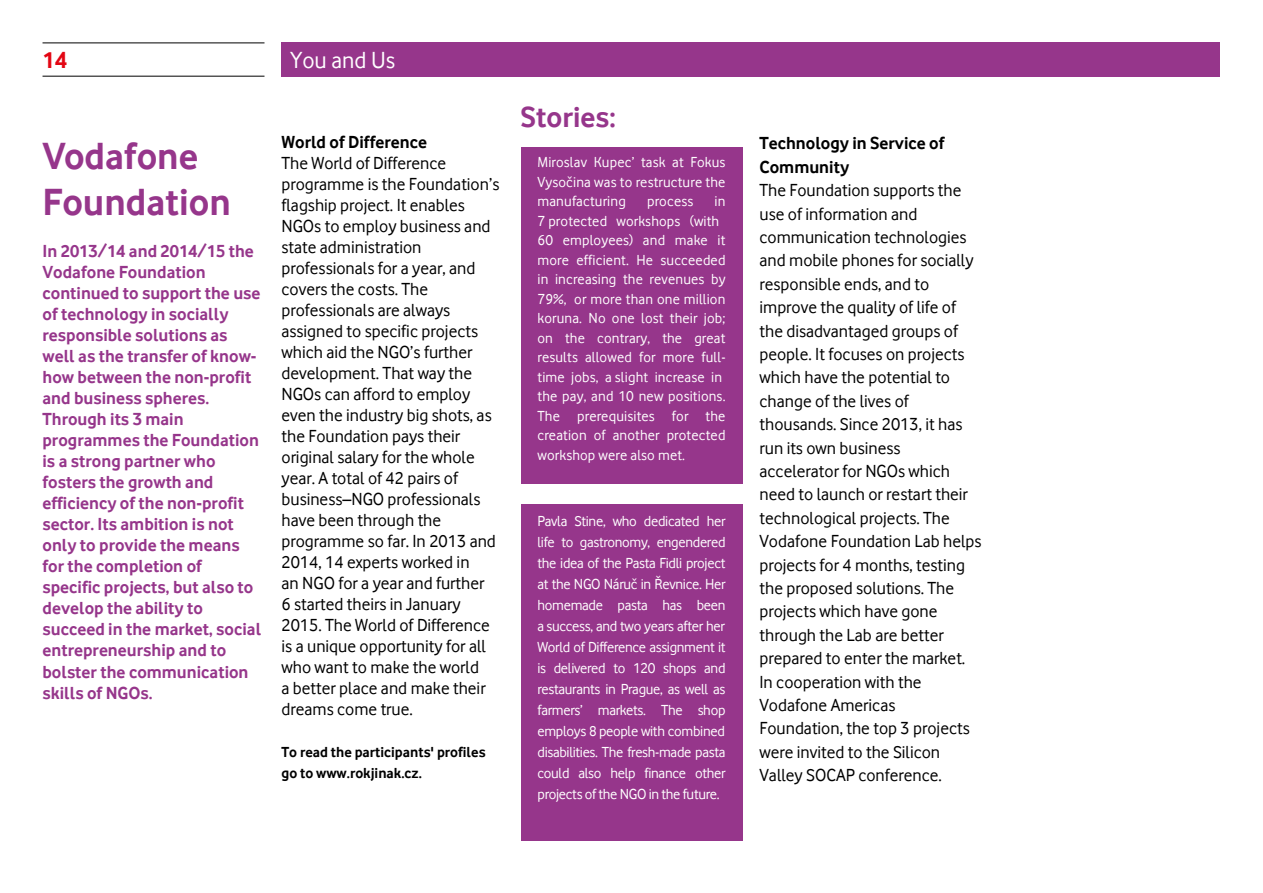
<style>
.page{position:relative;width:1263px;height:893px;background:#fff}
.page>*{position:absolute;margin:0;border:0;box-sizing:border-box;transform-origin:0 0}
.t1{font:700 39px/46.8px "Vodafone Rg";color:#96368b}
.t2{font:700 30px "Vodafone Rg";color:#96368b}
.t3{font:24px "Vodafone Rg";color:#fff}
.t4{font:700 24px "Vodafone Rg";color:#e30613}
.t5{font:18px/21px "Vodafone Rg";color:#000}
.t6{font:700 18px/21px "Vodafone Rg";color:#96368b}
.t7{font:700 18px/23.4px "Vodafone Rg";color:#000}
.t8{font:15px/19.5px "Vodafone Rg";letter-spacing:.01em;color:#fff;text-align:justify}
.t9{font:700 15px/21px "Vodafone Rg";color:#000}
</style>
<div class="page">
<div style="left:520px;top:148px;width:222px;height:336px;background:#96368b"></div>
<div style="left:520px;top:505px;width:222px;height:336px;background:#96368b"></div>
<hr style="left:43px;top:76px;width:221px;height:1px;background:#000">
<hr style="left:43px;top:43px;width:221px;height:1px;background:#000">
<div style="left:281px;top:43px;width:939px;height:34px;background:#96368b"></div>
<h3 class="t4" style="left:43px;top:46px;width:26px">14</h3>
<h3 class="t3" style="left:290px;top:46px;width:107px">You and Us</h3>
<h1 class="t1" style="left:43px;top:132px;width:190px">Vodafone<br>Foundation</h1>
<p class="t6" style="left:43px;top:241px;width:220px">In 2013/14 and 2014/15 the<br>Vodafone Foundation continued to support the use of technology in socially responsible solutions as well as the transfer of know&shy;how between the non-profit and business spheres.<br>Through its 3 main programmes the Foundation is a strong partner who fosters the growth and efficiency of the non-profit sector. Its ambition is not only to provide the means for the completion of specific projects, but also to develop the ability to succeed in the market, social entrepreneurship and to bolster the communication skills of NGOs.</p>
<p class="t7" style="left:281px;top:130px;width:147px">World of Difference</p>
<p class="t5" style="left:281px;top:152px;width:219px">The World of Difference programme is the Foundation’s flagship project. It enables<br>NGOs to employ business and state administration professionals for a year, and covers the costs. The professionals are always assigned to specific projects which aid the NGO’s further development. That way the<br>NGOs can afford to employ even the industry big shots, as the Foundation pays their original salary for the whole year. A total of 42 pairs of business–NGO professionals have been through the programme so far. In 2013 and<br>2014, 14 experts worked in<br>an NGO for a year and further<br>6 started theirs in January<br>2015. The World of Difference is a unique opportunity for all who want to make the world<br>a better place and make their dreams come true.</p>
<p class="t9" style="left:281px;top:741px;width:206px">To read the participants' profiles go to www.rokjinak.cz.</p>
<h2 class="t2" style="left:520px;top:99px;width:97px">Stories:</h2>
<p class="t8" style="left:537px;top:152px;width:189px">Miroslav Kupec’ task at Fokus Vysočina was to restructure the manufacturing</p>
<p class="t8" style="left:537px;top:191px;width:189px;text-align:left;text-indent:177px">in<br>7 protected workshops (with<br>60 employees) and make it more efficient. He succeeded in increasing the revenues by<br>79%, or more than one million koruna. No one lost their job; on the contrary, the great results allowed for more full&shy;time jobs, a slight increase in the pay, and 10 new positions.<br>The prerequisites for the creation of another protected workshop were also met.</p>
<p class="t8" style="left:647px;top:191px;width:48px">process</p>
<p class="t8" style="left:537px;top:510px;width:189px;line-height:21px">Pavla Stine, who dedicated her life to gastronomy, engendered the idea of the Pasta Fidli project at the NGO Náruč in Řevnice. Her homemade pasta has been a success, and two years after her World of Difference assignment it is delivered to 120 shops and restaurants in Prague, as well as farmers’ markets. The shop employs 8 people with combined disabilities. The fresh-made pasta could also help finance other projects of the NGO in the future.</p>
<p class="t7" style="left:759px;top:131px;width:186px">Technology in Service of<br>Community</p>
<p class="t5" style="left:759px;top:178px;width:224px;line-height:23.4px">The Foundation supports the use of information and communication technologies and mobile phones for socially responsible ends, and to improve the quality of life of the disadvantaged groups of people. It focuses on projects which have the potential to change of the lives of thousands. Since 2013, it has run its own business accelerator for NGOs which need to launch or restart their technological projects. The<br>Vodafone Foundation Lab helps projects for 4 months, testing the proposed solutions. The projects which have gone through the Lab are better prepared to enter the market.<br>In cooperation with the<br>Vodafone Americas<br>Foundation, the top 3 projects were invited to the Silicon<br>Valley SOCAP conference.</p>
</div>
